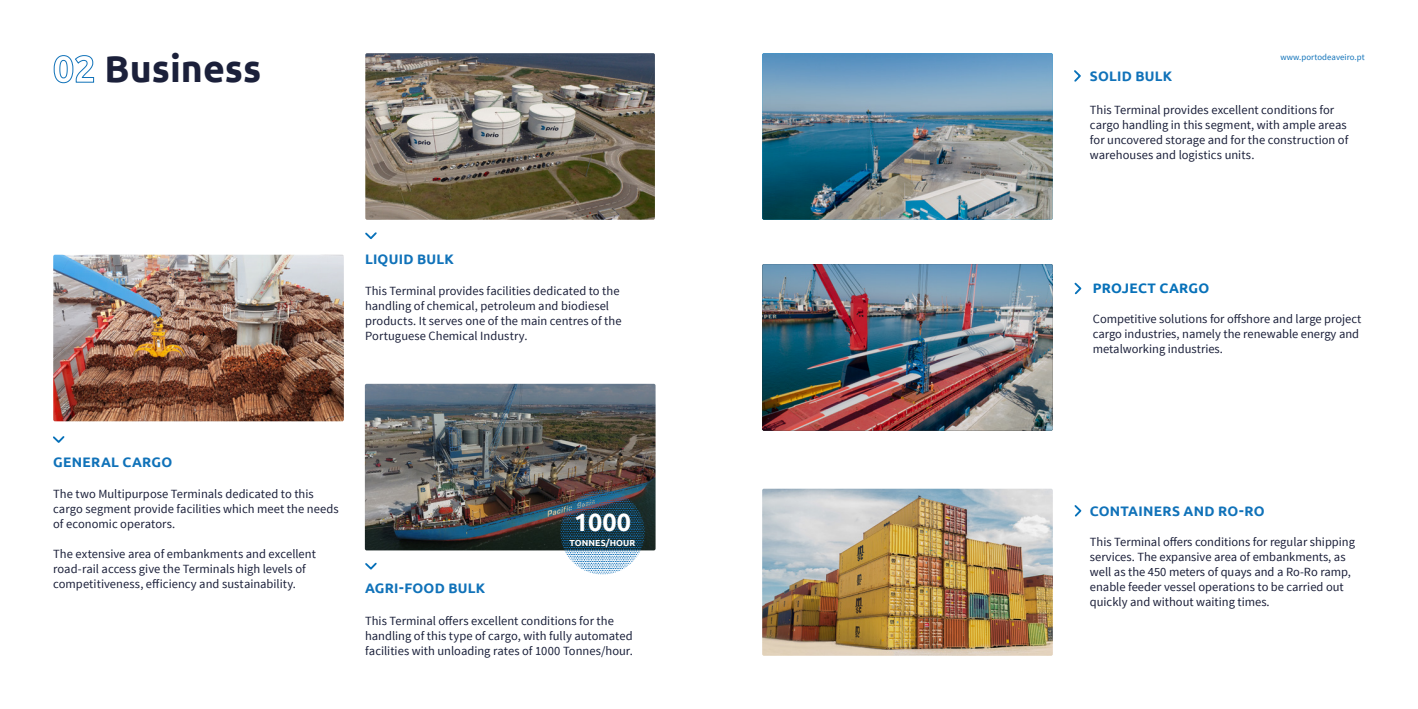
<style>
.page{position:relative;width:1418px;height:709px;background:#fff}
.page>*{position:absolute;margin:0;border:0;box-sizing:border-box;transform-origin:0 0}
.t1{font:700 37.5px "Ubuntu";color:#1b203a}
.t2{font:700 25px "Ubuntu";color:#fff}
.t3{font:700 13.75px "Ubuntu";letter-spacing:.015em;color:#1072b9}
.t4{font:700 13.75px "Ubuntu";letter-spacing:.015em;color:#0771b9}
.t5{font:12.5px/15px "Source Sans Pro";color:#1b203a}
.t6{font:12.5px/15px "Source Sans Pro";color:#1b1f39}
.t7{font:12.5px/15px "Source Sans Pro";color:#191f39}
.t8{font:8.75px "Source Sans Pro";letter-spacing:.01em;color:#1072b9}
.t9{font:700 8.75px "Ubuntu";letter-spacing:.01em;color:#fff}
.s1{color:#1072b9}
</style>
<div class="page">
<img style="left:365px;top:384px;width:290px;height:166px">
<img style="left:365px;top:53px;width:290px;height:167px">
<svg style="left:1074px;top:282px;width:8px;height:13px"></svg>
<img style="left:762px;top:53px;width:290px;height:167px">
<svg style="left:1074px;top:505px;width:8px;height:12px"></svg>
<img style="left:53px;top:255px;width:291px;height:166px">
<svg style="left:1074px;top:70px;width:7px;height:12px"></svg>
<img style="left:762px;top:488px;width:290px;height:167px">
<img style="left:762px;top:264px;width:290px;height:167px">
<svg style="left:365px;top:562px;width:12px;height:8px"></svg>
<img style="left:560px;top:490px;width:85px;height:84px">
<svg style="left:53px;top:436px;width:12px;height:7px"></svg>
<svg style="left:365px;top:232px;width:12px;height:7px"></svg>
<h1 class="t1" style="left:53px;top:46px;width:210px"><span class="s1">02</span> Business</h1>
<p class="t3" style="left:365px;top:250px;width:90px">LIQUID BULK</p>
<p class="t5" style="left:365px;top:284px;width:258px">This Terminal provides facilities dedicated to the handling of chemical, petroleum and biodiesel products. It serves one of the main centres of the Portuguese Chemical Industry.</p>
<p class="t3" style="left:53px;top:453px;width:121px">GENERAL CARGO</p>
<p class="t5" style="left:53px;top:486px;width:287px">The two Multipurpose Terminals dedicated to this cargo segment provide facilities which meet the needs of economic operators.</p>
<p class="t5" style="left:53px;top:546px;width:264px">The extensive area of embankments and excellent road-rail access give the Terminals high levels of competitiveness, efficiency and sustainability.</p>
<h2 class="t2" style="left:574px;top:506px;width:58px">1000</h2>
<p class="t9" style="left:569px;top:537px;width:67px">TONNES/HOUR</p>
<p class="t3" style="left:365px;top:580px;width:122px">AGRI-FOOD BULK</p>
<p class="t7" style="left:365px;top:613px;width:269px">This Terminal offers excellent conditions for the handling of this type of cargo, with fully automated facilities with unloading rates of 1000 Tonnes/hour.</p>
<p class="t8" style="left:1280px;top:51px;width:86px">www.portodeaveiro.pt</p>
<p class="t3" style="left:1089px;top:68px;width:84px">SOLID BULK</p>
<p class="t5" style="left:1089px;top:102px;width:260px">This Terminal provides excellent conditions for cargo handling in this segment, with ample areas for uncovered storage and for the construction of warehouses and logistics units.</p>
<p class="t4" style="left:1092px;top:280px;width:118px">PROJECT CARGO</p>
<p class="t5" style="left:1092px;top:312px;width:270px">Competitive solutions for offshore and large project cargo industries, namely the renewable energy and metalworking industries.</p>
<p class="t3" style="left:1089px;top:502px;width:176px">CONTAINERS AND RO-RO</p>
<p class="t6" style="left:1089px;top:534px;width:267px">This Terminal offers conditions for regular shipping services. The expansive area of embankments, as well as the 450 meters of quays and a Ro-Ro ramp, enable feeder vessel operations to be carried out quickly and without waiting times.</p>
</div>
